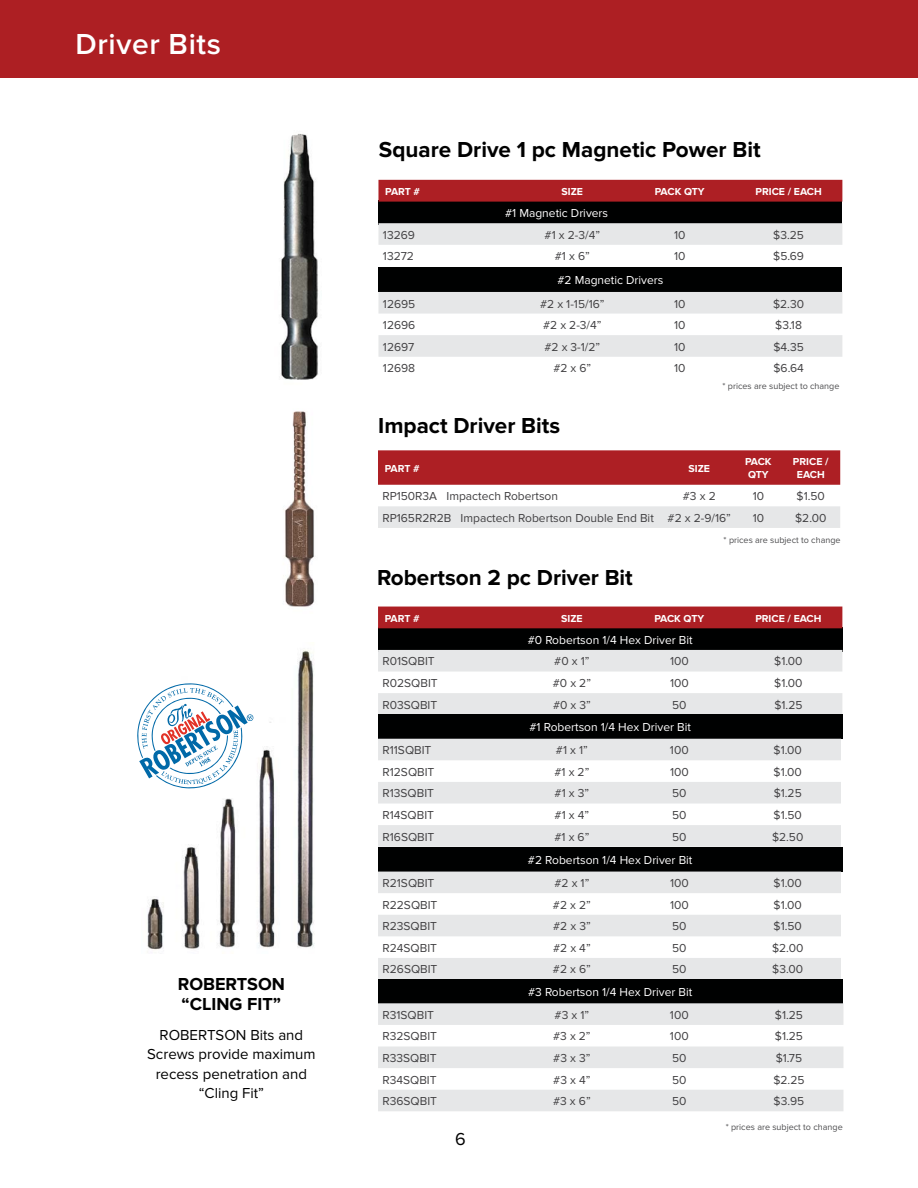
<style>
.page{position:relative;width:918px;height:1188px;background:#fff}
.page>*{position:absolute;margin:0;border:0;box-sizing:border-box;transform-origin:0 0}
.t1{font:600 30px "Proxima Nova";letter-spacing:.02em;color:#fff}
.t2{font:700 22.5px "Proxima Nova";color:#000}
.t3{font:700 18px/19.5px "Proxima Nova";color:#000}
.t4{font:18px "Proxima Nova";color:#000101}
.t5{font:15px/19.5px "Proxima Nova";color:#000;text-align:center}
.t6{font:12px "Proxima Nova";color:#414042}
.t7{font:12px "Proxima Nova";color:#fff}
.t8{font:700 10.5px/12.6px "Proxima Nova";color:#fff}
.t9{font:9px "Proxima Nova";color:#4d4d4f}
</style>
<div class="page">
<div style="left:378px;top:200px;width:464px;height:25px;background:#000101"></div>
<div style="left:0;top:0;width:918px;height:78px;background:#ad1f23"></div>
<div style="left:378px;top:180px;width:464px;height:22px;background:#ad1f24"></div>
<div style="left:378px;top:223px;width:464px;height:22px;background:#e6e7e8"></div>
<img style="left:280px;top:133px;width:38px;height:247px">
<div style="left:378px;top:268px;width:464px;height:24px;background:#000101"></div>
<svg style="left:378px;top:292px;width:464px;height:65px"></svg>
<div style="left:378px;top:627px;width:464px;height:24px;background:#000101"></div>
<div style="left:378px;top:607px;width:464px;height:21px;background:#ad1f24"></div>
<svg style="left:378px;top:650px;width:464px;height:65px"></svg>
<div style="left:378px;top:715px;width:464px;height:24px;background:#000101"></div>
<svg style="left:378px;top:739px;width:463px;height:108px;fill:#e6e7e8"></svg>
<img style="left:147px;top:650px;width:168px;height:300px">
<svg style="left:137px;top:682px;width:116px;height:108px"></svg>
<div style="left:378px;top:847px;width:464px;height:25px;background:#000101"></div>
<svg style="left:378px;top:872px;width:463px;height:107px;fill:#e6e7e8"></svg>
<div style="left:378px;top:979px;width:464px;height:24px;background:#000101"></div>
<svg style="left:378px;top:1003px;width:465px;height:108px;fill:#e6e7e8"></svg>
<div style="left:378px;top:450px;width:462px;height:35px;background:#ad1f24"></div>
<div style="left:378px;top:506px;width:462px;height:22px;background:#e6e7e8"></div>
<img style="left:285px;top:411px;width:30px;height:196px">
<h1 class="t1" style="left:76px;top:27px;width:147px">Driver Bits</h1>
<h3 class="t3" style="left:178px;top:975px;width:109px">ROBERTSON “CLING FIT”</h3>
<p class="t5" style="left:147px;top:1025px;width:170px">ROBERTSON Bits and<br>Screws provide maximum recess penetration and “Cling Fit”</p>
<h2 class="t2" style="left:379px;top:136px;width:383px">Square Drive 1 pc Magnetic Power Bit</h2>
<p class="t8" style="left:385px;top:185px;width:36px">PART #</p>
<p class="t8" style="left:562px;top:185px;width:23px">SIZE</p>
<p class="t8" style="left:655px;top:185px;width:51px">PACK QTY</p>
<p class="t8" style="left:756px;top:185px;width:68px">PRICE / EACH</p>
<p class="t7" style="left:505px;top:206px;width:105px">#1 Magnetic Drivers</p>
<p class="t6" style="left:383px;top:228px;width:33px">13269</p>
<p class="t6" style="left:545px;top:228px;width:57px">#1 x 2-3/4”</p>
<p class="t6" style="left:674px;top:228px;width:13px">10</p>
<p class="t6" style="left:773px;top:228px;width:32px">$3.25</p>
<p class="t6" style="left:383px;top:249px;width:33px">13272</p>
<p class="t6" style="left:555px;top:249px;width:36px">#1 x 6”</p>
<p class="t6" style="left:674px;top:249px;width:13px">10</p>
<p class="t6" style="left:773px;top:249px;width:32px">$5.69</p>
<p class="t6" style="left:383px;top:297px;width:34px">12695</p>
<p class="t6" style="left:540px;top:297px;width:66px">#2 x 1-15/16”</p>
<p class="t6" style="left:674px;top:297px;width:13px">10</p>
<p class="t6" style="left:773px;top:297px;width:32px">$2.30</p>
<p class="t6" style="left:383px;top:318px;width:34px">12696</p>
<p class="t6" style="left:543px;top:318px;width:60px">#2 x 2-3/4”</p>
<p class="t6" style="left:674px;top:318px;width:13px">10</p>
<p class="t6" style="left:775px;top:318px;width:28px">$3.18</p>
<p class="t6" style="left:383px;top:340px;width:33px">12697</p>
<p class="t6" style="left:544px;top:340px;width:57px">#2 x 3-1/2”</p>
<p class="t6" style="left:674px;top:340px;width:13px">10</p>
<p class="t6" style="left:773px;top:340px;width:32px">$4.35</p>
<p class="t6" style="left:383px;top:361px;width:34px">12698</p>
<p class="t6" style="left:553px;top:361px;width:39px">#2 x 6”</p>
<p class="t6" style="left:674px;top:361px;width:13px">10</p>
<p class="t6" style="left:773px;top:361px;width:32px">$6.64</p>
<p class="t7" style="left:557px;top:274px;width:108px">#2 Magnetic Drivers</p>
<p class="t9" style="left:723px;top:381px;width:118px">* prices are subject to change</p>
<h2 class="t2" style="left:378px;top:412px;width:184px">Impact Driver Bits</h2>
<p class="t8" style="left:385px;top:462px;width:36px">PART #</p>
<p class="t8" style="left:689px;top:462px;width:23px">SIZE</p>
<p class="t8" style="left:745px;top:456px;width:28px">PACK<br>QTY</p>
<p class="t8" style="left:793px;top:456px;width:37px;text-align:center">PRICE /<br>EACH</p>
<p class="t6" style="left:382px;top:489px;width:177px">RP150R3A Impactech Robertson</p>
<p class="t6" style="left:683px;top:489px;width:34px">#3 x 2</p>
<p class="t6" style="left:753px;top:489px;width:13px">10</p>
<p class="t6" style="left:797px;top:489px;width:30px">$1.50</p>
<p class="t6" style="left:382px;top:511px;width:350px">RP165R2R2B Impactech Robertson Double End Bit #2 x 2-9/16”</p>
<p class="t6" style="left:753px;top:511px;width:13px">10</p>
<p class="t6" style="left:795px;top:511px;width:33px">$2.00</p>
<p class="t9" style="left:724px;top:535px;width:118px">* prices are subject to change</p>
<h2 class="t2" style="left:377px;top:565px;width:257px">Robertson 2 pc Driver Bit</h2>
<p class="t8" style="left:385px;top:612px;width:36px">PART #</p>
<p class="t8" style="left:561px;top:612px;width:23px">SIZE</p>
<p class="t8" style="left:654px;top:612px;width:51px">PACK QTY</p>
<p class="t8" style="left:755px;top:612px;width:68px">PRICE / EACH</p>
<p class="t7" style="left:528px;top:633px;width:166px">#0 Robertson 1/4 Hex Driver Bit</p>
<p class="t6" style="left:383px;top:655px;width:54px">R01SQBIT</p>
<p class="t6" style="left:554px;top:655px;width:37px">#0 x 1”</p>
<p class="t6" style="left:670px;top:655px;width:20px">100</p>
<p class="t6" style="left:774px;top:655px;width:30px">$1.00</p>
<p class="t6" style="left:383px;top:676px;width:57px">R02SQBIT</p>
<p class="t6" style="left:553px;top:676px;width:40px">#0 x 2”</p>
<p class="t6" style="left:670px;top:676px;width:20px">100</p>
<p class="t6" style="left:774px;top:676px;width:30px">$1.00</p>
<p class="t6" style="left:383px;top:698px;width:56px">R03SQBIT</p>
<p class="t6" style="left:553px;top:698px;width:39px">#0 x 3”</p>
<p class="t6" style="left:672px;top:698px;width:16px">50</p>
<p class="t6" style="left:774px;top:698px;width:30px">$1.25</p>
<p class="t6" style="left:383px;top:743px;width:50px">R11SQBIT</p>
<p class="t6" style="left:556px;top:743px;width:33px">#1 x 1”</p>
<p class="t6" style="left:670px;top:743px;width:20px">100</p>
<p class="t6" style="left:774px;top:743px;width:30px">$1.00</p>
<p class="t6" style="left:383px;top:765px;width:53px">R12SQBIT</p>
<p class="t6" style="left:554px;top:765px;width:36px">#1 x 2”</p>
<p class="t6" style="left:670px;top:765px;width:20px">100</p>
<p class="t6" style="left:774px;top:765px;width:30px">$1.00</p>
<p class="t6" style="left:383px;top:787px;width:53px">R13SQBIT</p>
<p class="t6" style="left:555px;top:787px;width:36px">#1 x 3”</p>
<p class="t6" style="left:672px;top:787px;width:16px">50</p>
<p class="t6" style="left:774px;top:787px;width:30px">$1.25</p>
<p class="t6" style="left:383px;top:808px;width:53px">R14SQBIT</p>
<p class="t6" style="left:555px;top:808px;width:36px">#1 x 4”</p>
<p class="t6" style="left:672px;top:808px;width:16px">50</p>
<p class="t6" style="left:774px;top:808px;width:30px">$1.50</p>
<p class="t6" style="left:383px;top:830px;width:53px">R16SQBIT</p>
<p class="t6" style="left:554px;top:830px;width:36px">#1 x 6”</p>
<p class="t6" style="left:672px;top:830px;width:16px">50</p>
<p class="t6" style="left:772px;top:830px;width:33px">$2.50</p>
<p class="t7" style="left:529px;top:720px;width:163px">#1 Robertson 1/4 Hex Driver Bit</p>
<p class="t7" style="left:528px;top:853px;width:166px">#2 Robertson 1/4 Hex Driver Bit</p>
<p class="t6" style="left:383px;top:876px;width:53px">R21SQBIT</p>
<p class="t6" style="left:554px;top:876px;width:36px">#2 x 1”</p>
<p class="t6" style="left:670px;top:876px;width:20px">100</p>
<p class="t6" style="left:774px;top:876px;width:30px">$1.00</p>
<p class="t6" style="left:383px;top:898px;width:56px">R22SQBIT</p>
<p class="t6" style="left:553px;top:898px;width:39px">#2 x 2”</p>
<p class="t6" style="left:670px;top:898px;width:20px">100</p>
<p class="t6" style="left:774px;top:898px;width:30px">$1.00</p>
<p class="t6" style="left:383px;top:919px;width:56px">R23SQBIT</p>
<p class="t6" style="left:553px;top:919px;width:39px">#2 x 3”</p>
<p class="t6" style="left:672px;top:919px;width:16px">50</p>
<p class="t6" style="left:774px;top:919px;width:30px">$1.50</p>
<p class="t6" style="left:383px;top:941px;width:56px">R24SQBIT</p>
<p class="t6" style="left:553px;top:941px;width:39px">#2 x 4”</p>
<p class="t6" style="left:672px;top:941px;width:16px">50</p>
<p class="t6" style="left:772px;top:941px;width:33px">$2.00</p>
<p class="t6" style="left:383px;top:963px;width:56px">R26SQBIT</p>
<p class="t6" style="left:553px;top:963px;width:39px">#2 x 6”</p>
<p class="t6" style="left:672px;top:963px;width:16px">50</p>
<p class="t6" style="left:772px;top:963px;width:32px">$3.00</p>
<p class="t7" style="left:528px;top:985px;width:166px">#3 Robertson 1/4 Hex Driver Bit</p>
<p class="t6" style="left:383px;top:1008px;width:53px">R31SQBIT</p>
<p class="t6" style="left:555px;top:1008px;width:36px">#3 x 1”</p>
<p class="t6" style="left:670px;top:1008px;width:20px">100</p>
<p class="t6" style="left:775px;top:1008px;width:30px">$1.25</p>
<p class="t6" style="left:383px;top:1030px;width:56px">R32SQBIT</p>
<p class="t6" style="left:553px;top:1030px;width:39px">#3 x 2”</p>
<p class="t6" style="left:670px;top:1030px;width:20px">100</p>
<p class="t6" style="left:775px;top:1030px;width:30px">$1.25</p>
<p class="t6" style="left:383px;top:1051px;width:56px">R33SQBIT</p>
<p class="t6" style="left:553px;top:1051px;width:39px">#3 x 3”</p>
<p class="t6" style="left:672px;top:1051px;width:16px">50</p>
<p class="t6" style="left:776px;top:1051px;width:28px">$1.75</p>
<p class="t6" style="left:383px;top:1073px;width:56px">R34SQBIT</p>
<p class="t6" style="left:553px;top:1073px;width:39px">#3 x 4”</p>
<p class="t6" style="left:672px;top:1073px;width:16px">50</p>
<p class="t6" style="left:773px;top:1073px;width:33px">$2.25</p>
<p class="t6" style="left:383px;top:1094px;width:56px">R36SQBIT</p>
<p class="t6" style="left:553px;top:1094px;width:39px">#3 x 6”</p>
<p class="t6" style="left:672px;top:1094px;width:16px">50</p>
<p class="t6" style="left:774px;top:1094px;width:32px">$3.95</p>
<h3 class="t4" style="left:455px;top:1129px;width:12px">6</h3>
<p class="t9" style="left:726px;top:1122px;width:118px">* prices are subject to change</p>
</div>
